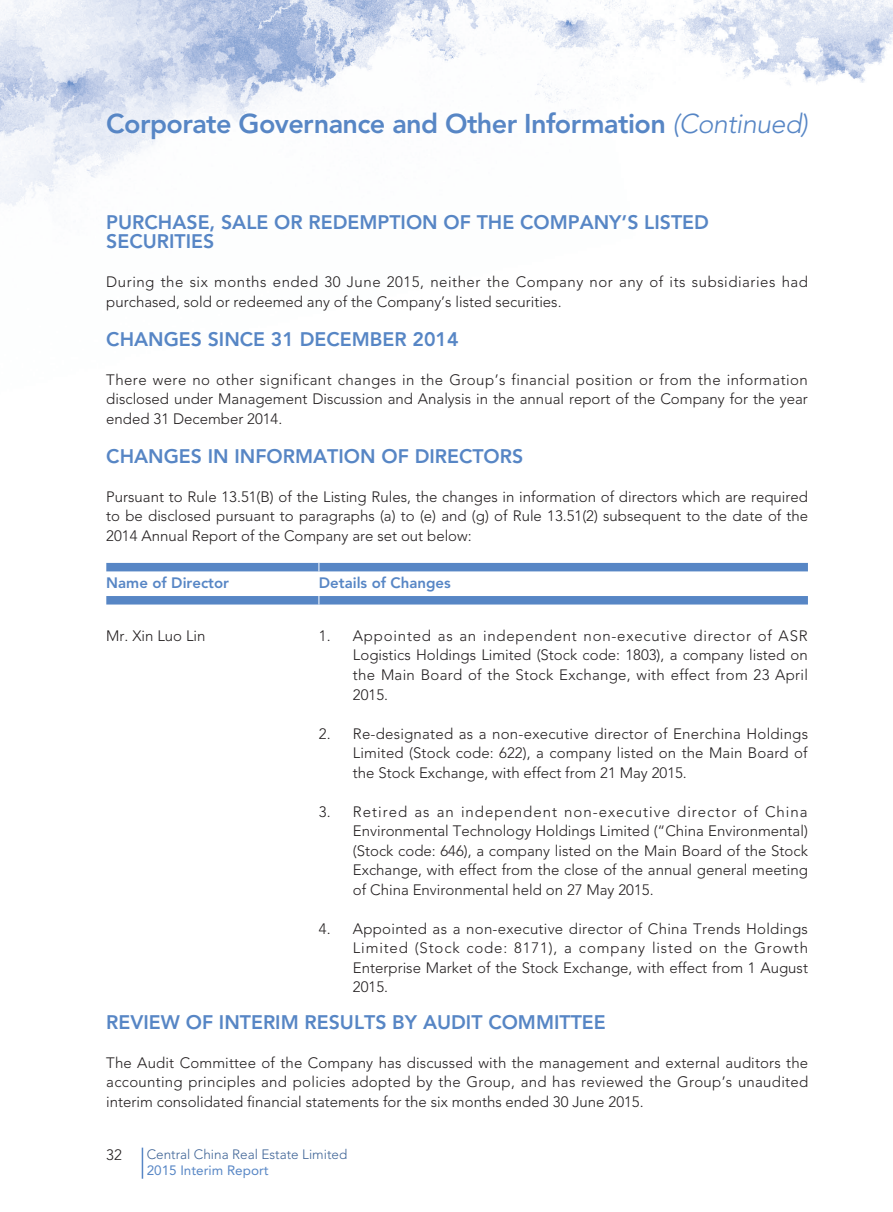
<style>
.page{position:relative;width:893px;height:1212px;background:#fff}
.page>*{position:absolute;margin:0;border:0;box-sizing:border-box;transform-origin:0 0}
.t1{font:800 27px "Avenir LT Std";letter-spacing:-.02em;color:#5786c5}
._01_H1{font:800 19.5px/19.5px "Avenir LT Std";color:#5786c5}
._50_Table_txt{font:300 15px/19.5px "Avenir LT Std";color:#231f20;text-align:justify}
._00_txt{font:300 15px/19.5px "Avenir LT Std";color:#231f20;text-align:justify}
._00_txt-2{font:300 15px/19.5px "Avenir LT Std";letter-spacing:.035em;color:#231f20}
._50_Table_txt-2{font:800 15px "Avenir LT Std";color:#5786c5}
.t2{font:300 13.5px "Avenir LT Std";color:#406597}
.t3{font:13.5px "Avenir LT Std";color:#5786c5}
.s1{font-weight:300;font-style:italic}
</style>
<div class="page">
<img style="left:0;top:0;width:893px;height:1179px">
<hr style="left:142px;top:1147px;width:1px;height:32px;background:#5786c5">
<svg style="left:106px;top:563px;width:702px;height:41px"></svg>
<p class="t1" style="left:106px;top:108px;width:703px">Corporate Governance and Other Information <span class="s1">(Continued)</span></p>
<p class="_01_H1" style="left:106px;top:212px;width:604px">PURCHASE, SALE OR REDEMPTION OF THE COMPANY’S LISTED<br>SECURITIES</p>
<p class="_00_txt-2" style="left:106px;top:272px;width:703px">During the six months ended 30 June 2015, neither the Company nor any of its subsidiaries had purchased, sold or redeemed any of the Company’s listed securities.</p>
<p class="_01_H1" style="left:106px;top:329px;width:354px">CHANGES SINCE 31 DECEMBER 2014</p>
<p class="_00_txt" style="left:106px;top:370px;width:703px">There were no other significant changes in the Group’s financial position or from the information disclosed under Management Discussion and Analysis in the annual report of the Company for the year ended 31 December 2014.</p>
<p class="_01_H1" style="left:106px;top:446px;width:419px">CHANGES IN INFORMATION OF DIRECTORS</p>
<p class="_00_txt" style="left:106px;top:487px;width:703px">Pursuant to Rule 13.51(B) of the Listing Rules, the changes in information of directors which are required to be disclosed pursuant to paragraphs (a) to (e) and (g) of Rule 13.51(2) subsequent to the date of the 2014 Annual Report of the Company are set out below:</p>
<p class="_50_Table_txt-2" style="left:106px;top:574px;width:124px">Name of Director</p>
<p class="_50_Table_txt-2" style="left:319px;top:574px;width:133px">Details of Changes</p>
<p class="_50_Table_txt" style="left:106px;top:626px;width:101px">Mr. Xin Luo Lin</p>
<p class="_50_Table_txt" style="left:353px;top:626px;width:457px;text-indent:-34px">1. Appointed as an independent non-executive director of ASR Logistics Holdings Limited (Stock code: 1803), a company listed on the Main Board of the Stock Exchange, with effect from 23 April 2015.</p>
<p class="_50_Table_txt" style="left:353px;top:724px;width:457px;text-indent:-34px">2. Re-designated as a non-executive director of Enerchina Holdings Limited (Stock code: 622), a company listed on the Main Board of the Stock Exchange, with effect from 21 May 2015.</p>
<p class="_50_Table_txt" style="left:353px;top:802px;width:457px;text-indent:-34px">3. Retired as an independent non-executive director of China Environmental Technology Holdings Limited (“China Environmental) (Stock code: 646), a company listed on the Main Board of the Stock Exchange, with effect from the close of the annual general meeting of China Environmental held on 27 May 2015.</p>
<p class="_50_Table_txt" style="left:353px;top:919px;width:457px;text-indent:-34px">4. Appointed as a non-executive director of China Trends Holdings Limited (Stock code: 8171), a company listed on the Growth Enterprise Market of the Stock Exchange, with effect from 1 August 2015.</p>
<p class="_01_H1" style="left:106px;top:1012px;width:501px">REVIEW OF INTERIM RESULTS BY AUDIT COMMITTEE</p>
<p class="_00_txt" style="left:106px;top:1052px;width:703px">The Audit Committee of the Company has discussed with the management and external auditors the accounting principles and policies adopted by the Group, and has reviewed the Group’s unaudited interim consolidated financial statements for the six months ended 30 June 2015.</p>
<p class="_50_Table_txt" style="left:106px;top:1145px;width:17px">32</p>
<p class="t2" style="left:147px;top:1146px;width:202px">Central China Real Estate Limited</p>
<p class="t3" style="left:147px;top:1163px;width:123px">2015 Interim Report</p>
</div>
